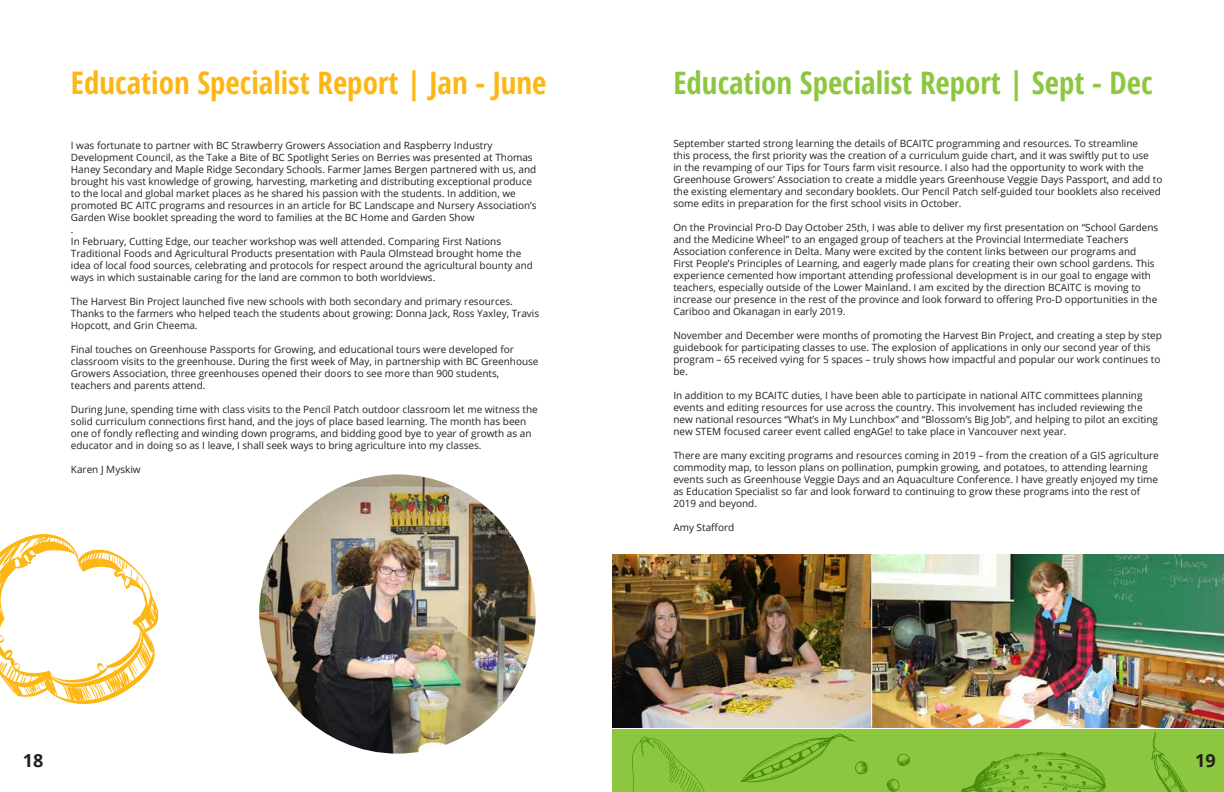
<style>
.page{position:relative;width:1224px;height:792px;background:#fff}
.page>*{position:absolute;margin:0;border:0;box-sizing:border-box;transform-origin:0 0}
.t1{font:700 condensed 31px "Open Sans";color:#fdb714}
.t2{font:700 condensed 31px "Open Sans";color:#8dc73f}
.t3{font:700 18px "Open Sans";color:#231f20}
.t4{font:10px/12px "Open Sans";color:#231f20}
</style>
<div class="page">
<div style="left:612px;top:729px;width:612px;height:63px;background:#8dc73f"></div>
<img style="left:612px;top:554px;width:612px;height:173px">
<hr style="left:871px;top:554px;width:1px;height:173px;background:#fff">
<img style="left:259px;top:474px;width:277px;height:280px">
<svg style="left:0;top:534px;width:158px;height:170px"></svg>
<svg style="left:632px;top:737px;width:73px;height:55px"></svg>
<svg style="left:961px;top:751px;width:145px;height:41px"></svg>
<svg style="left:741px;top:734px;width:127px;height:48px"></svg>
<svg style="left:897px;top:753px;width:13px;height:13px"></svg>
<svg style="left:887px;top:779px;width:13px;height:13px"></svg>
<svg style="left:1151px;top:732px;width:36px;height:60px"></svg>
<h1 class="t1" style="left:71px;top:61px;width:477px">Education Specialist Report | Jan - June</h1>
<h1 class="t2" style="left:673px;top:61px;width:481px">Education Specialist Report | Sept - Dec</h1>
<p class="t4" style="left:71px;top:140px;width:467px">I was fortunate to partner with BC Strawberry Growers Association and Raspberry Industry Development Council, as the Take a Bite of BC Spotlight Series on Berries was presented at Thomas Haney Secondary and Maple Ridge Secondary Schools. Farmer James Bergen partnered with us, and brought his vast knowledge of growing, harvesting, marketing and distributing exceptional produce to the local and global market places as he shared his passion with the students. In addition, we promoted BC AITC programs and resources in an article for BC Landscape and Nursery Association’s Garden Wise booklet spreading the word to families at the BC Home and Garden Show<br>.<br>In February, Cutting Edge, our teacher workshop was well attended. Comparing First Nations Traditional Foods and Agricultural Products presentation with Paula Olmstead brought home the idea of local food sources, celebrating and protocols for respect around the agricultural bounty and ways in which sustainable caring for the land are common to both worldviews.</p>
<p class="t4" style="left:71px;top:296px;width:470px">The Harvest Bin Project launched five new schools with both secondary and primary resources.<br>Thanks to the farmers who helped teach the students about growing: Donna Jack, Ross Yaxley, Travis<br>Hopcott, and Grin Cheema.</p>
<p class="t4" style="left:71px;top:344px;width:469px">Final touches on Greenhouse Passports for Growing, and educational tours were developed for classroom visits to the greenhouse. During the first week of May, in partnership with BC Greenhouse Growers Association, three greenhouses opened their doors to see more than 900 students, teachers and parents attend.</p>
<p class="t4" style="left:71px;top:404px;width:468px">During June, spending time with class visits to the Pencil Patch outdoor classroom let me witness the solid curriculum connections first hand, and the joys of place based learning. The month has been one of fondly reflecting and winding down programs, and bidding good bye to year of growth as an educator and in doing so as I leave, I shall seek ways to bring agriculture into my classes.</p>
<p class="t4" style="left:71px;top:464px;width:71px">Karen J Myskiw</p>
<p class="t4" style="left:673px;top:137px;width:491px">September started strong learning the details of BCAITC programming and resources. To streamline<br>this process, the first priority was the creation of a curriculum guide chart, and it was swiftly put to use<br>in the revamping of our Tips for Tours farm visit resource. I also had the opportunity to work with the Greenhouse Growers’ Association to create a middle years Greenhouse Veggie Days Passport, and add to the existing elementary and secondary booklets. Our Pencil Patch self-guided tour booklets also received some edits in preparation for the first school visits in October.</p>
<p class="t4" style="left:673px;top:221px;width:487px">On the Provincial Pro-D Day October 25th, I was able to deliver my first presentation on “School Gardens and the Medicine Wheel” to an engaged group of teachers at the Provincial Intermediate Teachers Association conference in Delta. Many were excited by the content links between our programs and First People’s Principles of Learning, and eagerly made plans for creating their own school gardens. This experience cemented how important attending professional development is in our goal to engage with teachers, especially outside of the Lower Mainland. I am excited by the direction BCAITC is moving to increase our presence in the rest of the province and look forward to offering Pro-D opportunities in the Cariboo and Okanagan in early 2019.</p>
<p class="t4" style="left:673px;top:329px;width:490px">November and December were months of promoting the Harvest Bin Project, and creating a step by step guidebook for participating classes to use. The explosion of applications in only our second year of this program – 65 received vying for 5 spaces – truly shows how impactful and popular our work continues to be.</p>
<p class="t4" style="left:673px;top:389px;width:486px">In addition to my BCAITC duties, I have been able to participate in national AITC committees planning events and editing resources for use across the country. This involvement has included reviewing the new national resources “What’s in My Lunchbox” and “Blossom’s Big Job”, and helping to pilot an exciting new STEM focused career event called engAGe! to take place in Vancouver next year.</p>
<p class="t4" style="left:673px;top:449px;width:487px">There are many exciting programs and resources coming in 2019 – from the creation of a GIS agriculture commodity map, to lesson plans on pollination, pumpkin growing, and potatoes, to attending learning events such as Greenhouse Veggie Days and an Aquaculture Conference. I have greatly enjoyed my time as Education Specialist so far and look forward to continuing to grow these programs into the rest of 2019 and beyond.</p>
<p class="t4" style="left:673px;top:521px;width:62px">Amy Stafford</p>
<h2 class="t3" style="left:23px;top:748px;width:22px">18</h2>
<h2 class="t3" style="left:1195px;top:748px;width:22px">19</h2>
</div>
